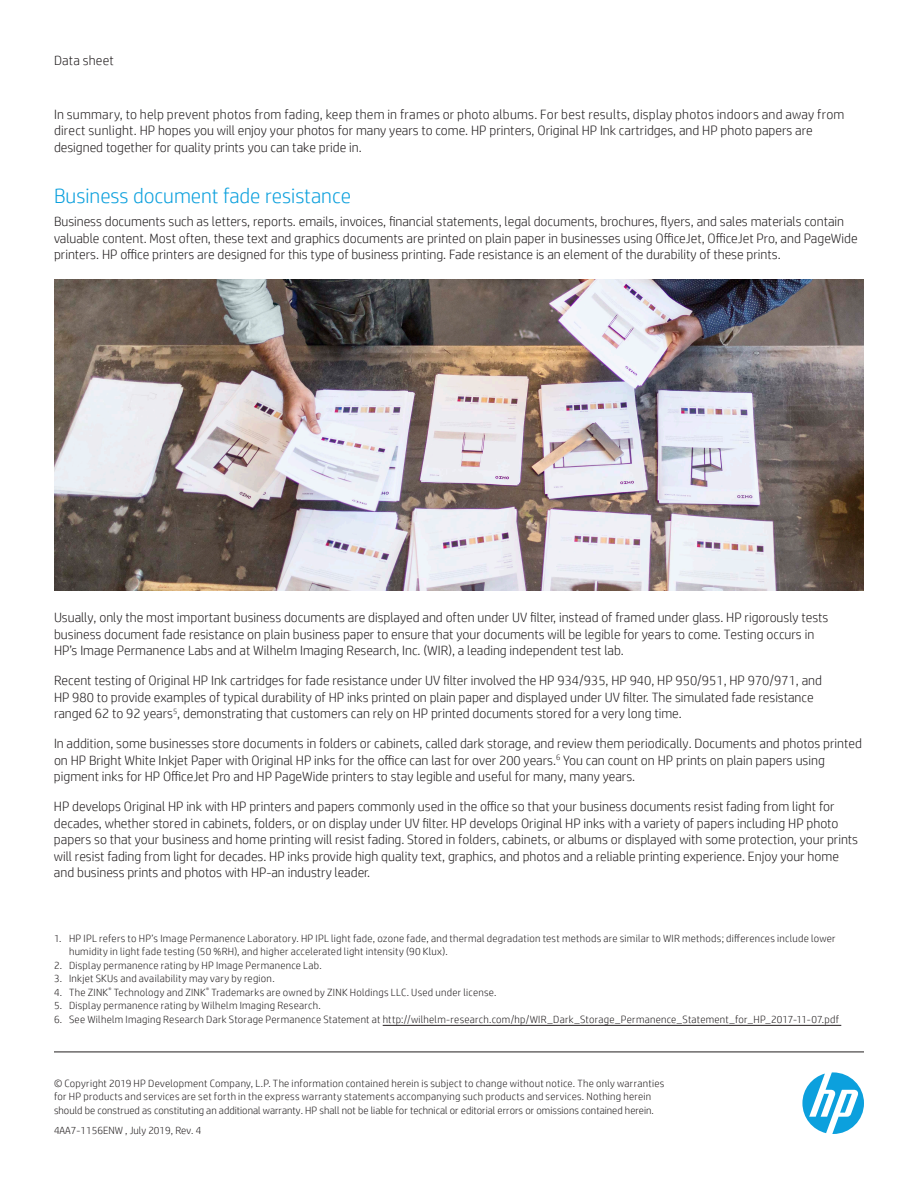
<style>
.page{position:relative;width:918px;height:1188px;background:#fff}
.page>*{position:absolute;margin:0;border:0;box-sizing:border-box;transform-origin:0 0}
.t1{font:300 21px "HP Simplified";color:#0ca0dd}
.t2{font:300 13.5px/16.5px "HP Simplified";color:#231f20}
.t3{font:300 10.5px/13.5px "HP Simplified";letter-spacing:.025em;color:#231f20}
.t4{font:300 10.5px "HP Simplified";color:#231f20}
</style>
<div class="page">
<hr style="left:383px;top:1025px;width:458px;height:1px;background:#231f20">
<svg style="left:802px;top:1072px;width:62px;height:62px"></svg>
<img style="left:54px;top:279px;width:810px;height:311px">
<hr style="left:54px;top:1052px;width:810px;height:1px;background:#231f20">
<p class="t2" style="left:54px;top:52px;width:61px">Data sheet</p>
<p class="t2" style="left:54px;top:106px;width:792px">In summary, to help prevent photos from fading, keep them in frames or photo albums. For best results, display photos indoors and away from direct sunlight. HP hopes you will enjoy your photos for many years to come. HP printers, Original HP Ink cartridges, and HP photo papers are designed together for quality prints you can take pride in.</p>
<h1 class="t1" style="left:54px;top:184px;width:298px">Business document fade resistance</h1>
<p class="t2" style="left:54px;top:213px;width:805px">Business documents such as letters, reports. emails, invoices, financial statements, legal documents, brochures, flyers, and sales materials contain valuable content. Most often, these text and graphics documents are printed on plain paper in businesses using OfficeJet, OfficeJet Pro, and PageWide printers. HP office printers are designed for this type of business printing. Fade resistance is an element of the durability of these prints.</p>
<p class="t2" style="left:54px;top:609px;width:776px">Usually, only the most important business documents are displayed and often under UV filter, instead of framed under glass. HP rigorously tests business document fade resistance on plain business paper to ensure that your documents will be legible for years to come. Testing occurs in<br>HP’s Image Permanence Labs and at Wilhelm Imaging Research, Inc. (WIR), a leading independent test lab.</p>
<p class="t2" style="left:54px;top:672px;width:770px">Recent testing of Original HP Ink cartridges for fade resistance under UV filter involved the HP 934/935, HP 940, HP 950/951, HP 970/971, and<br>HP 980 to provide examples of typical durability of HP inks printed on plain paper and displayed under UV filter. The simulated fade resistance ranged 62 to 92 years<sup>5</sup>, demonstrating that customers can rely on HP printed documents stored for a very long time.</p>
<p class="t2" style="left:54px;top:735px;width:809px">In addition, some businesses store documents in folders or cabinets, called dark storage, and review them periodically. Documents and photos printed on HP Bright White Inkjet Paper with Original HP inks for the office can last for over 200 years.<sup>6</sup> You can count on HP prints on plain papers using pigment inks for HP OfficeJet Pro and HP PageWide printers to stay legible and useful for many, many years.</p>
<p class="t2" style="left:54px;top:798px;width:806px">HP develops Original HP ink with HP printers and papers commonly used in the office so that your business documents resist fading from light for decades, whether stored in cabinets, folders, or on display under UV filter. HP develops Original HP inks with a variety of papers including HP photo papers so that your business and home printing will resist fading. Stored in folders, cabinets, or albums or displayed with some protection, your prints will resist fading from light for decades. HP inks provide high quality text, graphics, and photos and a reliable printing experience. Enjoy your home and business prints and photos with HP-an industry leader.</p>
<p class="t3" style="left:69px;top:931px;width:768px;text-indent:-15px">1. HP IPL refers to HP’s Image Permanence Laboratory. HP IPL light fade, ozone fade, and thermal degradation test methods are similar to WIR methods; differences include lower humidity in light fade testing (50 %RH), and higher accelerated light intensity (90 Klux).</p>
<p class="t3" style="left:54px;top:958px;width:269px">2. Display permanence rating by HP Image Permanence Lab.</p>
<p class="t3" style="left:54px;top:972px;width:222px">3. Inkjet SKUs and availability may vary by region.</p>
<p class="t3" style="left:54px;top:985px;width:444px">4. The ZINK<sup>®</sup> Technology and ZINK<sup>®</sup> Trademarks are owned by ZINK Holdings LLC. Used under license.</p>
<p class="t3" style="left:54px;top:999px;width:268px">5. Display permanence rating by Wilhelm Imaging Research.</p>
<p class="t3" style="left:54px;top:1012px;width:787px">6. See Wilhelm Imaging Research Dark Storage Permanence Statement at http://wilhelm-research.com/hp/WIR_Dark_Storage_Permanence_Statement_for_HP_2017-11-07.pdf</p>
<p class="t3" style="left:54px;top:1076px;width:612px">© Copyright 2019 HP Development Company, L.P. The information contained herein is subject to change without notice. The only warranties for HP products and services are set forth in the express warranty statements accompanying such products and services. Nothing herein should be construed as constituting an additional warranty. HP shall not be liable for technical or editorial errors or omissions contained herein.</p>
<p class="t4" style="left:54px;top:1124px;width:149px">4AA7-1156ENW , July 2019, Rev. 4</p>
</div>
